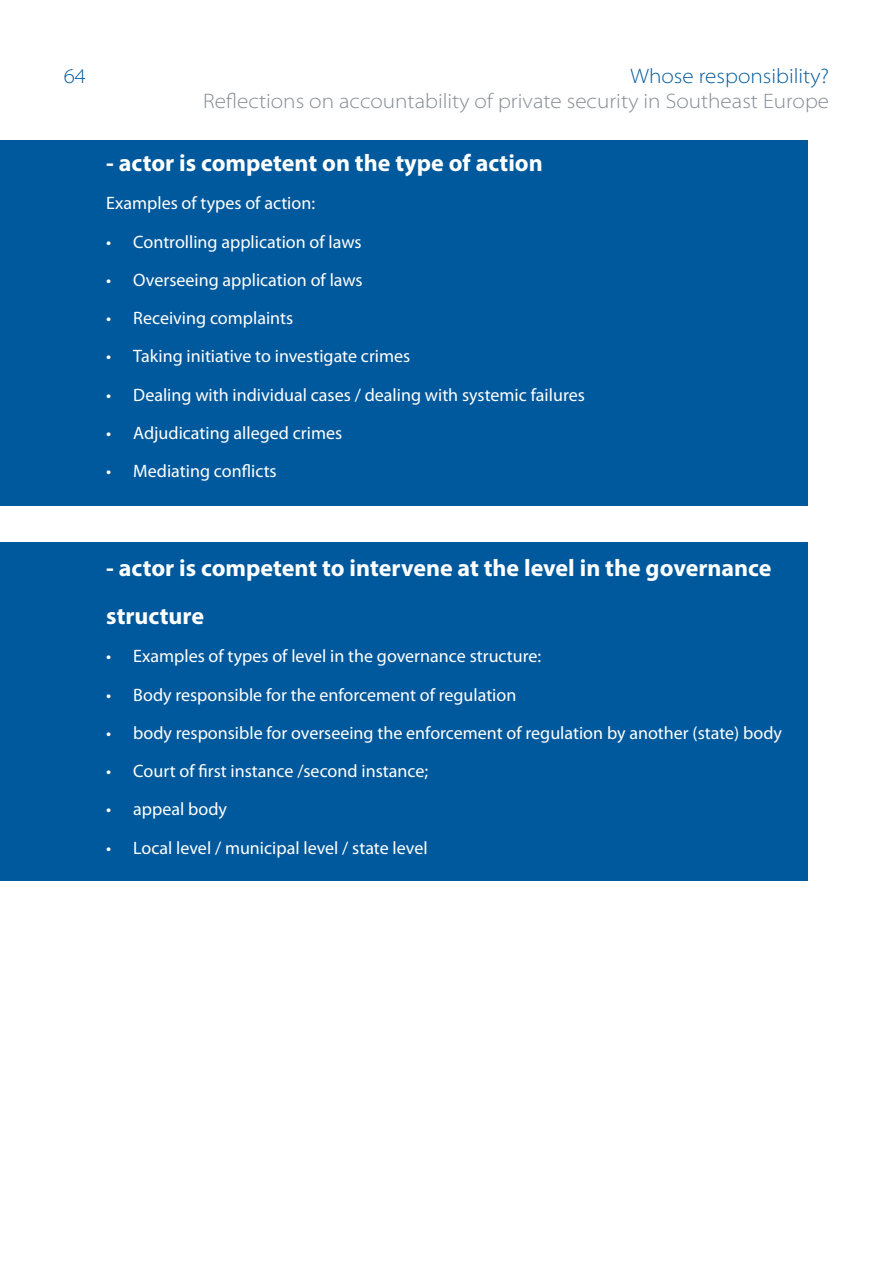
<style>
.page{position:relative;width:893px;height:1263px;background:#fff}
.page>*{position:absolute;margin:0;border:0;box-sizing:border-box;transform-origin:0 0}
.t1{font:700 24px/48px "Myriad Pro";color:#fff}
.t2{font:300 semi-expanded 21px "Myriad Pro";color:#828a91}
.t3{font:300 semi-expanded 21px "Myriad Pro";color:#00599c}
.t4{font:18px "Myriad Pro";color:#fff}
</style>
<div class="page">
<div style="left:0;top:140px;width:808px;height:366px;background:#00599c"></div>
<div style="left:0;top:542px;width:808px;height:338px;background:#00599c"></div>
<p class="t3" style="left:64px;top:64px;width:24px">64</p>
<p class="t3" style="left:630px;top:64px;width:200px">Whose responsibility?</p>
<p class="t2" style="left:203px;top:90px;width:627px">Reflections on accountability of private security in Southeast Europe</p>
<h1 class="t1" style="left:106px;top:138px;width:438px">- actor is competent on the type of action</h1>
<p class="t4" style="left:106px;top:193px;width:210px">Examples of types of action:</p>
<p class="t4" style="left:106px;top:232px;width:257px">• Controlling application of laws</p>
<p class="t4" style="left:106px;top:270px;width:258px">• Overseeing application of laws</p>
<p class="t4" style="left:106px;top:308px;width:188px">• Receiving complaints</p>
<p class="t4" style="left:106px;top:346px;width:306px">• Taking initiative to investigate crimes</p>
<p class="t4" style="left:106px;top:385px;width:480px">• Dealing with individual cases / dealing with systemic failures</p>
<p class="t4" style="left:106px;top:423px;width:237px">• Adjudicating alleged crimes</p>
<p class="t4" style="left:106px;top:461px;width:172px">• Mediating conflicts</p>
<h1 class="t1" style="left:106px;top:543px;width:667px">- actor is competent to intervene at the level in the governance structure</h1>
<p class="t4" style="left:106px;top:647px;width:436px">• Examples of types of level in the governance structure:</p>
<p class="t4" style="left:106px;top:685px;width:412px">• Body responsible for the enforcement of regulation</p>
<p class="t4" style="left:106px;top:723px;width:677px">• body responsible for overseeing the enforcement of regulation by another (state) body</p>
<p class="t4" style="left:106px;top:761px;width:323px">• Court of first instance /second instance;</p>
<p class="t4" style="left:106px;top:800px;width:122px">• appeal body</p>
<p class="t4" style="left:106px;top:838px;width:323px">• Local level / municipal level / state level</p>
</div>
